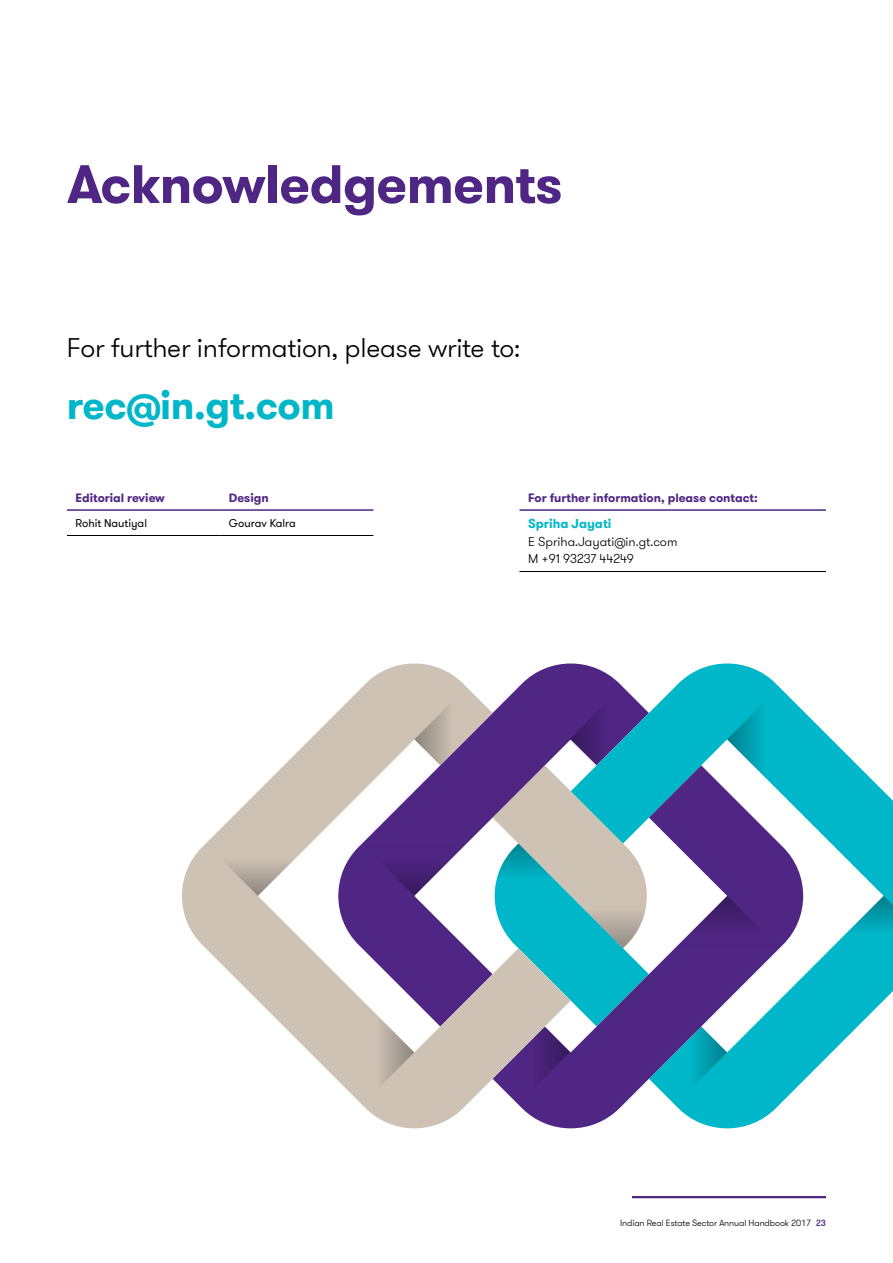
<style>
.page{position:relative;width:893px;height:1263px;background:#fff}
.page>*{position:absolute;margin:0;border:0;box-sizing:border-box;transform-origin:0 0}
.t1{font:700 54px "GT Walsheim Pro";letter-spacing:-.015em;color:#4f2683}
.t2{font:700 39px "GT Walsheim Pro";letter-spacing:-.01em;color:#00b7c9}
.t3{font:300 27px "GT Walsheim Pro";letter-spacing:-.01em;color:#000}
.t4{font:300 12.75px/17.4px "GT Walsheim Pro";color:#000}
.t5{font:700 12.75px "GT Walsheim Pro";color:#00b7c9}
.t6{font:700 12px "GT Walsheim Pro";color:#4f2683}
.t7{font:11.25px "GT Walsheim Pro";color:#000}
.t8{font:300 9px "GT Walsheim Pro";letter-spacing:-.01em;color:#000}
.s1{font-weight:500;color:#4f2683}
</style>
<div class="page">
<hr style="left:632px;top:1196px;width:194px;height:2px;background:#4f2683">
<hr style="left:67px;top:509px;width:153px;height:2px;background:#4f2683">
<hr style="left:220px;top:509px;width:153px;height:2px;background:#4f2683">
<hr style="left:67px;top:535px;width:153px;height:1px;background:#000">
<hr style="left:220px;top:535px;width:153px;height:1px;background:#000">
<hr style="left:519px;top:509px;width:307px;height:2px;background:#4f2683">
<hr style="left:519px;top:571px;width:307px;height:1px;background:#000">
<svg style="left:571px;top:663px;width:322px;height:418px;fill:#00b7c9"></svg>
<svg style="left:727px;top:687px;width:52px;height:78px;background:#14b5c5"></svg>
<svg style="left:831px;top:896px;width:62px;height:52px"></svg>
<svg style="left:571px;top:765px;width:232px;height:363px"></svg>
<svg style="left:182px;top:663px;width:389px;height:465px"></svg>
<svg style="left:414px;top:687px;width:53px;height:78px;background:#bfb2af"></svg>
<svg style="left:362px;top:1000px;width:52px;height:105px"></svg>
<svg style="left:206px;top:844px;width:104px;height:52px"></svg>
<svg style="left:362px;top:844px;width:105px;height:52px"></svg>
<svg style="left:675px;top:896px;width:104px;height:52px"></svg>
<svg style="left:493px;top:687px;width:156px;height:418px;background:#6f90b0"></svg>
<h1 class="t1" style="left:67px;top:149px;width:497px">Acknowledgements</h1>
<h3 class="t3" style="left:67px;top:330px;width:455px">For further information, please write to:</h3>
<h2 class="t2" style="left:67px;top:379px;width:269px">rec@in.gt.com</h2>
<p class="t6" style="left:75px;top:489px;width:91px">Editorial review</p>
<p class="t6" style="left:229px;top:489px;width:41px">Design</p>
<p class="t7" style="left:75px;top:516px;width:73px">Rohit Nautiyal</p>
<p class="t7" style="left:229px;top:516px;width:69px">Gourav Kalra</p>
<p class="t6" style="left:528px;top:489px;width:231px">For further information, please contact:</p>
<p class="t5" style="left:528px;top:515px;width:85px">Spriha Jayati</p>
<p class="t4" style="left:528px;top:533px;width:151px">E Spriha.Jayati@in.gt.com<br>M +91 93237 44249</p>
<p class="t8" style="left:620px;top:1217px;width:207px">Indian Real Estate Sector Annual Handbook 2017 <span class="s1">23</span></p>
</div>
